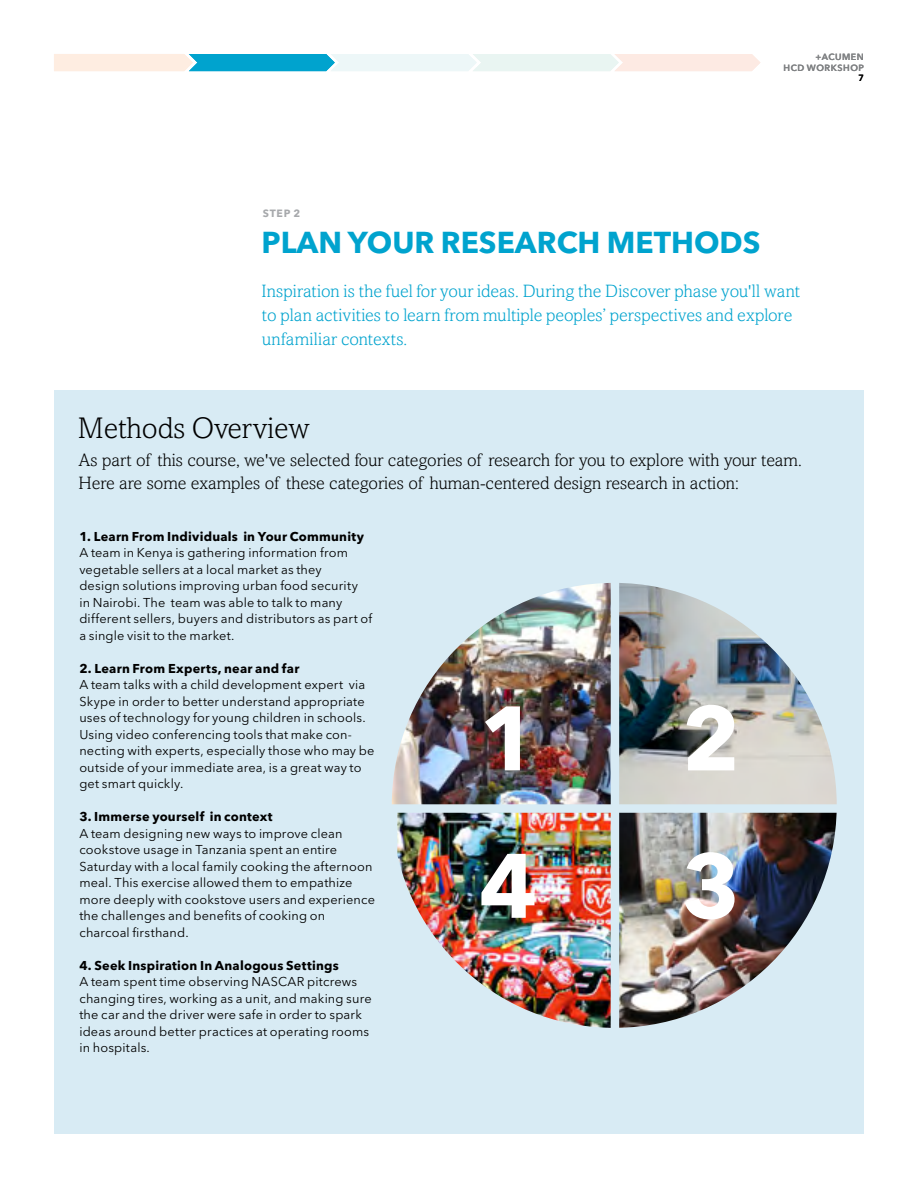
<style>
.page{position:relative;width:918px;height:1188px;background:#fff}
.page>*{position:absolute;margin:0;border:0;box-sizing:border-box;transform-origin:0 0}
.t1{font:700 90.3px/147.4px "Avenir Next LT Pro";color:#fff}
.t2{font:700 30px "Avenir Next LT Pro";color:#00a3ce}
.t3{font:300 30px "Amasis";color:#000}
.t4{font:300 18px/22.5px "Amasis";color:#000}
.t5{font:300 18px/24px "Amasis";color:#00a3ce}
.t6{font:12.75px/16.5px "Avenir Next LT Pro";letter-spacing:.015em;color:#000}
.t7{font:700 12.75px "Avenir Next LT Pro";letter-spacing:.02em;color:#000}
.t8{font:700 10.5px "Avenir Next LT Pro";color:#a7a9ac}
.t9{font:600 9px/10.5px "Avenir Next LT Pro";letter-spacing:.06em;color:#808284;text-align:right}
.t10{font:600 9px "Avenir Next LT Pro";color:#000}
</style>
<div class="page">
<svg style="left:54px;top:54px;width:707px;height:17px;background:#c4e2e6"></svg>
<div style="left:54px;top:390px;width:810px;height:744px;background:#d8ebf4"></div>
<img style="left:392px;top:583px;width:445px;height:221px">
<img style="left:619px;top:813px;width:218px;height:215px">
<img style="left:397px;top:813px;width:214px;height:215px">
<div style="left:611px;top:546px;width:8px;height:519px;background:#d8ebf4"></div>
<p class="t8" style="left:263px;top:207px;width:39px">STEP 2</p>
<p class="t9" style="left:784px;top:52px;width:82px">+ACUMEN<br>HCD WORKSHOP</p>
<p class="t10" style="left:859px;top:73px;width:7px">7</p>
<h2 class="t2" style="left:262px;top:224px;width:500px">PLAN YOUR RESEARCH METHODS</h2>
<h3 class="t5" style="left:261px;top:278px;width:541px">Inspiration is the fuel for your ideas. During the Discover phase you'll want to plan activities to learn from multiple peoples’ perspectives and explore unfamiliar contexts.</h3>
<h2 class="t3" style="left:78px;top:411px;width:233px">Methods Overview</h2>
<h3 class="t4" style="left:79px;top:449px;width:725px">As part of this course, we've selected four categories of research for you to explore with your team.<br>Here are some examples of these categories of human-centered design research in action:</h3>
<p class="t7" style="left:79px;top:528px;width:286px">1. Learn From Individuals in Your Community</p>
<p class="t6" style="left:79px;top:544px;width:294px">A team in Kenya is gathering information from vegetable sellers at a local market as they<br>design solutions improving urban food security<br>in Nairobi. The team was able to talk to many different sellers, buyers and distributors as part of a single visit to the market.</p>
<p class="t7" style="left:79px;top:660px;width:222px">2. Learn From Experts, near and far</p>
<p class="t6" style="left:79px;top:676px;width:297px">A team talks with a child development expert via Skype in order to better understand appropriate uses of technology for young children in schools.<br>Using video conferencing tools that make con&shy;necting with experts, especially those who may be outside of your immediate area, is a great way to get smart quickly.</p>
<p class="t7" style="left:79px;top:809px;width:195px">3. Immerse yourself in context</p>
<p class="t6" style="left:79px;top:825px;width:297px">A team designing new ways to improve clean cookstove usage in Tanzania spent an entire Saturday with a local family cooking the afternoon meal. This exercise allowed them to empathize more deeply with cookstove users and experience the challenges and benefits of cooking on charcoal firsthand.</p>
<p class="t7" style="left:79px;top:957px;width:261px">4. Seek Inspiration In Analogous Settings</p>
<p class="t6" style="left:79px;top:973px;width:294px">A team spent time observing NASCAR pitcrews changing tires, working as a unit, and making sure the car and the driver were safe in order to spark ideas around better practices at operating rooms in hospitals.</p>
<h1 class="t1" style="left:479px;top:664px;width:60px">1<br>4</h1>
<h1 class="t1" style="left:682px;top:664px;width:60px">2<br>3</h1>
</div>
